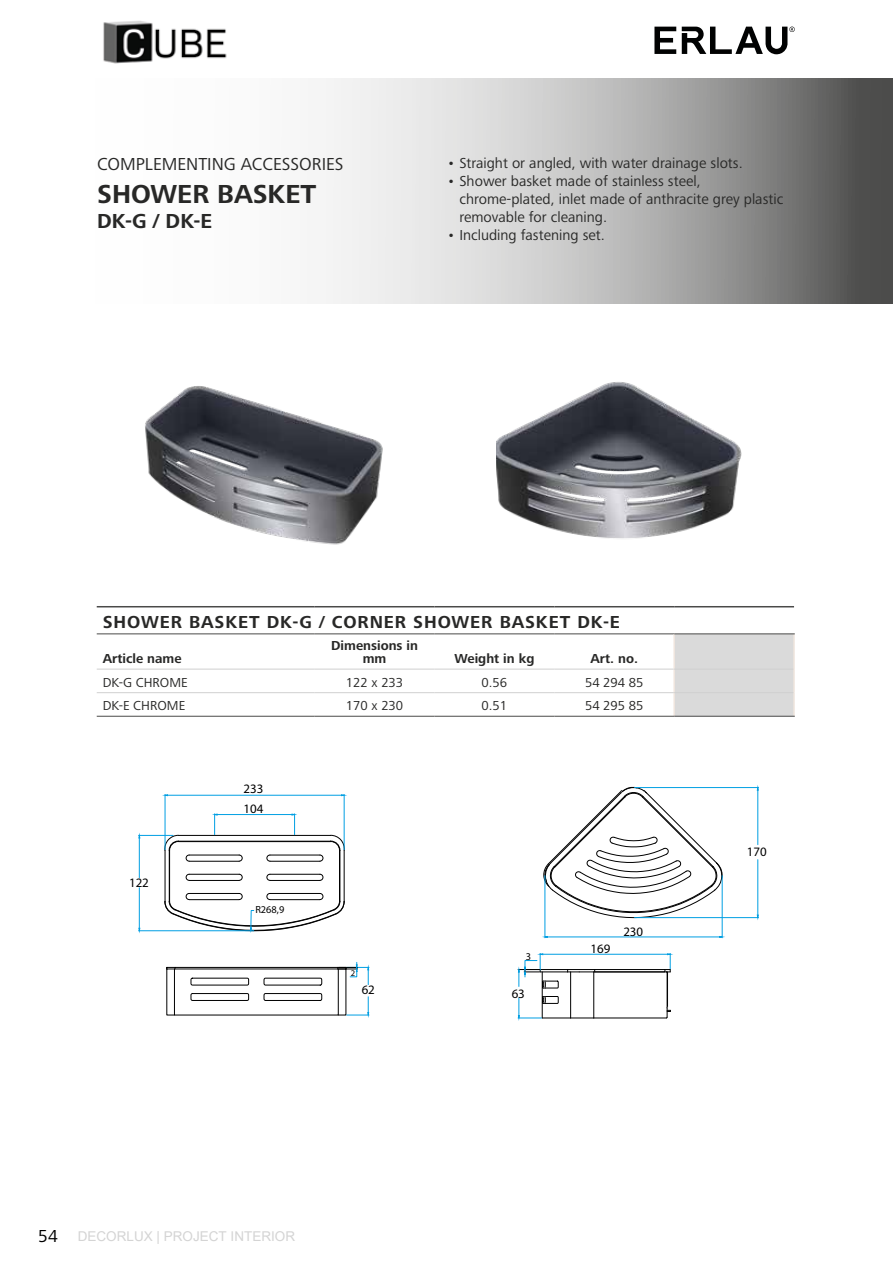
<style>
.page{position:relative;width:893px;height:1263px;background:#fff}
.page>*{position:absolute;margin:0;border:0;box-sizing:border-box;transform-origin:0 0}
.t1{font:700 27px "Frutiger Next LTW1 G";color:#282827}
.t2{font:700 21px "Frutiger Next LTW1 G";color:#282827}
.t3{font:700 18px "Frutiger Next LTW1 G";letter-spacing:.05em;color:#282827}
.t4{font:18px "Frutiger Next LTW1 G";color:#282827}
.t5{font:18px "Frutiger Next LTW1 G";color:#000}
.t6{font:15px/18px "Frutiger Next LTW1 G";color:#282827}
.t7{font:13.5px "Frutiger Next LTW1 G";color:#282827}
.t8{font:700 13.5px/13.5px "Frutiger Next LTW1 G";color:#282827;text-align:center}
.t9{font:13.5px "Arial";color:#d4d4d4}
.t10{font:12.9px/20.2px "Myriad Pro";color:#000}
.t11{font:10.35px "Myriad Pro";color:#000}
.t12{font:8.55px "Myriad Pro";color:#000}
</style>
<div class="page">
<svg style="left:654px;top:27px;width:22px;height:27px"></svg>
<svg style="left:682px;top:27px;width:113px;height:27px"></svg>
<svg style="left:326px;top:79px;width:566px;height:225px;background:#b1b1b1"></svg>
<hr style="left:892px;top:79px;width:1px;height:225px;background:#4a4a49">
<img style="left:103px;top:21px;width:124px;height:43px">
<div style="left:675px;top:634px;width:118px;height:82px;background:#dadada"></div>
<hr style="left:97px;top:633px;width:218px;height:1px;background:#4a4a49">
<hr style="left:315px;top:633px;width:120px;height:1px;background:#4a4a49">
<hr style="left:435px;top:633px;width:119px;height:1px;background:#4a4a49">
<hr style="left:554px;top:633px;width:120px;height:1px;background:#4a4a49">
<hr style="left:97px;top:669px;width:218px;height:1px;background:#d0d0d0">
<hr style="left:315px;top:669px;width:120px;height:1px;background:#d0d0d0">
<hr style="left:435px;top:669px;width:119px;height:1px;background:#d0d0d0">
<hr style="left:554px;top:669px;width:120px;height:1px;background:#d0d0d0">
<hr style="left:97px;top:692px;width:218px;height:1px;background:#d0d0d0">
<hr style="left:315px;top:692px;width:120px;height:1px;background:#d0d0d0">
<hr style="left:435px;top:692px;width:119px;height:1px;background:#d0d0d0">
<hr style="left:554px;top:692px;width:120px;height:1px;background:#d0d0d0">
<hr style="left:97px;top:606px;width:218px;height:1px;background:#4a4a49">
<hr style="left:315px;top:606px;width:120px;height:1px;background:#4a4a49">
<hr style="left:435px;top:606px;width:119px;height:1px;background:#4a4a49">
<hr style="left:554px;top:606px;width:120px;height:1px;background:#4a4a49">
<hr style="left:674px;top:606px;width:120px;height:1px;background:#4a4a49">
<hr style="left:673px;top:634px;width:2px;height:35px;background:#f0e6de">
<hr style="left:793px;top:634px;width:2px;height:35px;background:#f0e6de">
<hr style="left:673px;top:669px;width:2px;height:23px;background:#f0e6de">
<hr style="left:793px;top:669px;width:2px;height:24px;background:#f0e6de">
<hr style="left:673px;top:693px;width:2px;height:23px;background:#f0e6de">
<hr style="left:793px;top:693px;width:2px;height:23px;background:#f0e6de">
<hr style="left:97px;top:716px;width:218px;height:1px;background:#4a4a49">
<hr style="left:315px;top:716px;width:120px;height:1px;background:#4a4a49">
<hr style="left:435px;top:716px;width:119px;height:1px;background:#4a4a49">
<hr style="left:554px;top:716px;width:120px;height:1px;background:#4a4a49">
<hr style="left:674px;top:716px;width:121px;height:1px;background:#4a4a49">
<hr style="left:674px;top:633px;width:121px;height:1px;background:#4a4a49">
<hr style="left:674px;top:669px;width:119px;height:1px;background:#d0d0d0">
<hr style="left:674px;top:692px;width:119px;height:1px;background:#d0d0d0">
<img style="left:496px;top:382px;width:246px;height:157px">
<img style="left:145px;top:386px;width:238px;height:159px">
<svg style="left:543px;top:785px;width:216px;height:154px"></svg>
<hr style="left:634px;top:787px;width:124px;height:1px;background:#009fe3">
<hr style="left:634px;top:917px;width:124px;height:1px;background:#009fe3">
<hr style="left:757px;top:790px;width:1px;height:55px;background:#009fe3">
<hr style="left:757px;top:860px;width:1px;height:55px;background:#009fe3">
<svg style="left:517px;top:932px;width:178px;height:89px"></svg>
<svg style="left:138px;top:794px;width:209px;height:139px"></svg>
<svg style="left:166px;top:962px;width:204px;height:56px"></svg>
<p class="t4" style="left:97px;top:154px;width:248px">COMPLEMENTING ACCESSORIES</p>
<h1 class="t1" style="left:97px;top:178px;width:221px">SHOWER BASKET</h1>
<h2 class="t2" style="left:97px;top:209px;width:117px">DK-G / DK-E</h2>
<p class="t6" style="left:447px;top:155px;width:297px">• Straight or angled, with water drainage slots.</p>
<p class="t6" style="left:459px;top:173px;width:325px;text-indent:-12px">• Shower basket made of stainless steel, chrome-plated, inlet made of anthracite grey plastic removable for cleaning.</p>
<p class="t6" style="left:447px;top:227px;width:159px">• Including fastening set.</p>
<p class="t3" style="left:103px;top:612px;width:519px">SHOWER BASKET DK-G / CORNER SHOWER BASKET DK-E</p>
<p class="t8" style="left:103px;top:652px;width:80px">Article name</p>
<p class="t8" style="left:331px;top:639px;width:88px">Dimensions in mm</p>
<p class="t8" style="left:454px;top:652px;width:81px">Weight in kg</p>
<p class="t8" style="left:590px;top:652px;width:49px">Art. no.</p>
<p class="t7" style="left:103px;top:674px;width:86px">DK-G CHROME</p>
<p class="t7" style="left:346px;top:674px;width:59px">122 x 233</p>
<p class="t7" style="left:482px;top:674px;width:27px">0.56</p>
<p class="t7" style="left:585px;top:674px;width:60px">54 294 85</p>
<p class="t7" style="left:103px;top:698px;width:84px">DK-E CHROME</p>
<p class="t7" style="left:346px;top:698px;width:59px">170 x 230</p>
<p class="t7" style="left:482px;top:698px;width:27px">0.51</p>
<p class="t7" style="left:585px;top:698px;width:60px">54 295 85</p>
<p class="t10" style="left:129px;top:872px;width:21px">122</p>
<p class="t10" style="left:245px;top:772px;width:21px">104</p>
<p class="t10" style="left:244px;top:778px;width:21px">233<br>104</p>
<p class="t11" style="left:255px;top:903px;width:30px">R268,9</p>
<p class="t12" style="left:351px;top:967px;width:6px">2</p>
<p class="t10" style="left:362px;top:980px;width:15px">62</p>
<p class="t11" style="left:526px;top:950px;width:7px">3</p>
<p class="t10" style="left:512px;top:983px;width:15px">63</p>
<p class="t10" style="left:591px;top:938px;width:21px">169</p>
<p class="t10" style="left:623px;top:921px;width:21px">230</p>
<p class="t5" style="left:38px;top:1226px;width:21px">54</p>
<p class="t9" style="left:78px;top:1227px;width:219px">DECORLUX | PROJECT INTERIOR</p>
<p class="t10" style="left:747px;top:842px;width:21px">170</p>
</div>
